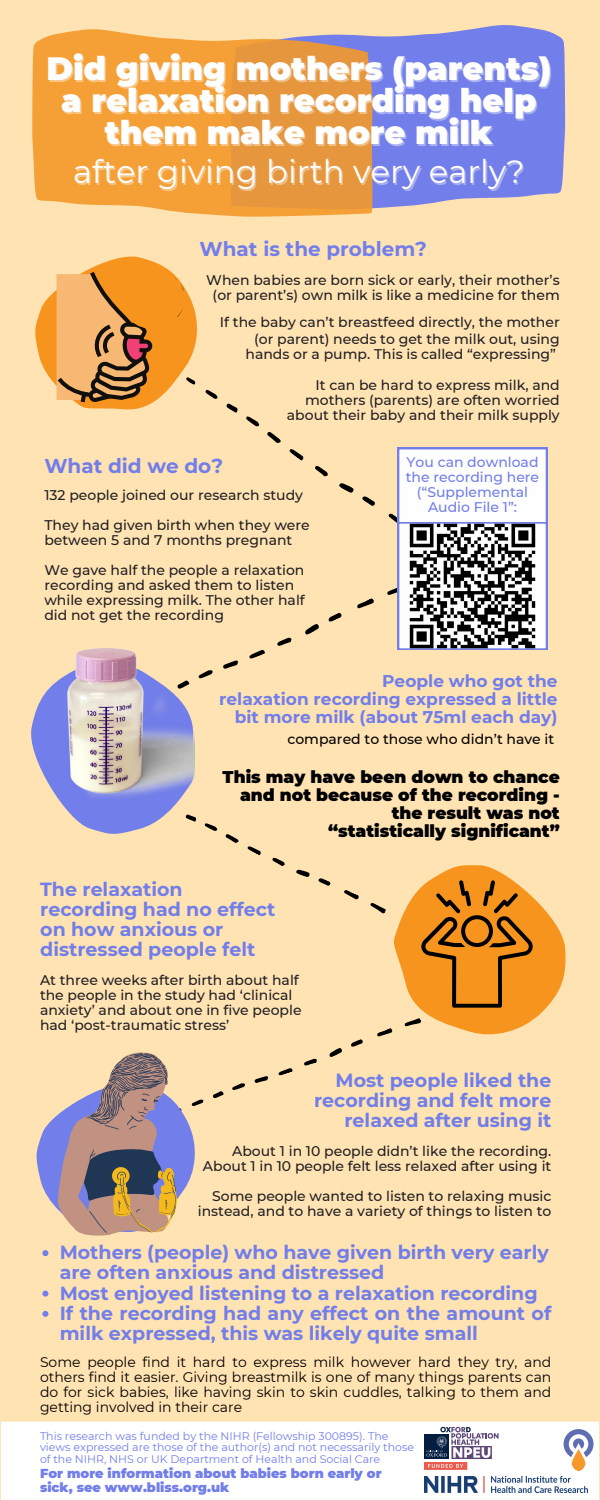
<style>
.page{position:relative;width:600px;height:1500px;background:#ffe3b3}
.page>*{position:absolute;margin:0;border:0;box-sizing:border-box;transform-origin:0 0}
.t1{font:900 32.2px "Montserrat";color:#fefefe}
.t2{font:32.2px "Montserrat";color:#fefefe}
.t3{font:700 20px "Montserrat";color:#727ee9}
.t4{font:700 19px/20.2px "Montserrat";color:#727ee9}
.t5{font:900 17px/18px "Montserrat";color:#000;text-align:right}
.t6{font:700 17px/18px "Montserrat";color:#727ee9;text-align:right}
.t7{font:500 14px/15px "Montserrat";color:#222023;text-align:right}
.t8{font:14px/15px "Montserrat";color:#000;text-align:justify}
.t9{font:500 14px/15px "Montserrat";color:#727ee9;text-align:center}
.t10{font:500 14px "Montserrat";color:#000}
.t11{font:900 13px/14.1px "Montserrat";color:#727ee9}
.t12{font:11px/11.9px "Montserrat";color:#727ee9}
</style>
<div class="page">
<svg style="left:373px;top:25px;width:192px;height:184px;background:#7d86e4"></svg>
<svg style="left:32px;top:29px;width:341px;height:188px;background:#eea045"></svg>
<svg style="left:339px;top:483px;width:15px;height:10px"></svg>
<svg style="left:289px;top:449px;width:15px;height:12px"></svg>
<svg style="left:267px;top:431px;width:14px;height:12px"></svg>
<svg style="left:315px;top:465px;width:13px;height:12px"></svg>
<svg style="left:362px;top:496px;width:13px;height:10px"></svg>
<svg style="left:246px;top:416px;width:14px;height:11px"></svg>
<svg style="left:235px;top:407px;width:3px;height:6px"></svg>
<svg style="left:32px;top:216px;width:203px;height:197px"></svg>
<svg style="left:305px;top:624px;width:14px;height:11px"></svg>
<svg style="left:357px;top:598px;width:17px;height:11px"></svg>
<svg style="left:249px;top:650px;width:16px;height:9px"></svg>
<svg style="left:277px;top:637px;width:15px;height:9px"></svg>
<svg style="left:328px;top:613px;width:14px;height:9px"></svg>
<svg style="left:296px;top:869px;width:14px;height:8px"></svg>
<svg style="left:344px;top:890px;width:15px;height:10px"></svg>
<svg style="left:247px;top:846px;width:14px;height:9px"></svg>
<svg style="left:272px;top:857px;width:13px;height:9px"></svg>
<svg style="left:318px;top:878px;width:13px;height:8px"></svg>
<svg style="left:31px;top:660px;width:207px;height:183px"></svg>
<svg style="left:329px;top:1048px;width:13px;height:9px"></svg>
<svg style="left:278px;top:1068px;width:15px;height:8px"></svg>
<svg style="left:254px;top:1076px;width:15px;height:7px"></svg>
<svg style="left:304px;top:1058px;width:13px;height:8px"></svg>
<svg style="left:351px;top:1039px;width:10px;height:8px"></svg>
<svg style="left:232px;top:1083px;width:13px;height:7px"></svg>
<svg style="left:36px;top:1091px;width:188px;height:166px"></svg>
<svg style="left:58px;top:1052px;width:124px;height:187px"></svg>
<div style="left:1px;top:1422px;width:598px;height:78px;background:#fff"></div>
<svg style="left:564px;top:1429px;width:30px;height:42px"></svg>
<img style="left:424px;top:1463px;width:164px;height:29px">
<div style="left:424px;top:1435px;width:25px;height:24px;background:#041e42"></div>
<svg style="left:426px;top:1427px;width:73px;height:32px"></svg>
<svg style="left:387px;top:448px;width:160px;height:202px;background:#f3eff0"></svg>
<img style="left:40px;top:648px;width:154px;height:162px">
<svg style="left:361px;top:865px;width:205px;height:179px"></svg>
<svg style="left:421px;top:880px;width:112px;height:128px;background:#cd7b1a"></svg>
<svg style="left:57px;top:259px;width:139px;height:143px;background:#dd994c"></svg>
<img style="left:404px;top:517px;width:137px;height:133px">
<svg style="left:42px;top:1250px;width:6px;height:6px"></svg>
<svg style="left:42px;top:1291px;width:6px;height:6px"></svg>
<svg style="left:42px;top:1311px;width:6px;height:6px"></svg>
<p class="t1" style="left:46px;top:49px;width:507px">Did giving mothers (parents)</p>
<p class="t1" style="left:61px;top:81px;width:477px">a relaxation recording help</p>
<p class="t1" style="left:105px;top:113px;width:389px">them make more milk</p>
<p class="t2" style="left:73px;top:152px;width:453px">after giving birth very early?</p>
<h3 class="t3" style="left:200px;top:237px;width:229px">What is the problem?</h3>
<p class="t7" style="left:206px;top:272px;width:355px;text-align:center">When babies are born sick or early, their mother’s (or parent’s) own milk is like a medicine for them</p>
<p class="t7" style="left:220px;top:314px;width:341px">If the baby can’t breastfeed directly, the mother</p>
<h3 class="t7" style="left:245px;top:331px;width:316px">(or parent) needs to get the milk out, using hands or a pump. This is called “expressing”</h3>
<p class="t7" style="left:287px;top:378px;width:274px">It can be hard to express milk, and mothers (parents) are often worried about their baby and their milk supply</p>
<h6 class="t3" style="left:44px;top:453px;width:180px">What did we do?</h6>
<h6 class="t7" style="left:44px;top:488px;width:260px">132 people joined our research study</h6>
<h6 class="t7" style="left:44px;top:518px;width:267px;text-align:left">They had given birth when they were between 5 and 7 months pregnant</h6>
<p class="t7" style="left:44px;top:563px;width:262px;text-align:left">We gave half the people a relaxation recording and asked them to listen while expressing milk. The other half did not get the recording</p>
<p class="t9" style="left:406px;top:455px;width:135px">You can download the recording here (“Supplemental<br>Audio File 1”:</p>
<p class="t6" style="left:219px;top:672px;width:340px">People who got the<br>relaxation recording expressed a little bit more milk (about 75ml each day)</p>
<p class="t10" style="left:287px;top:731px;width:268px">compared to those who didn’t have it</p>
<p class="t5" style="left:223px;top:768px;width:339px">This may have been down to chance and not because of the recording - the result was not<br>“statistically significant”</p>
<h6 class="t4" style="left:40px;top:879px;width:237px">The relaxation recording had no effect on how anxious or distressed people felt</h6>
<p class="t7" style="left:40px;top:972px;width:263px;text-align:left">At three weeks after birth about half the people in the study had ‘clinical anxiety’ and about one in five people had ‘post-traumatic stress’</p>
<h6 class="t4" style="left:314px;top:1070px;width:239px;text-align:right">Most people liked the recording and felt more relaxed after using it</h6>
<h6 class="t7" style="left:203px;top:1143px;width:350px">About 1 in 10 people didn’t like the recording.<br>About 1 in 10 people felt less relaxed after using it</h6>
<h5 class="t7" style="left:198px;top:1188px;width:355px">Some people wanted to listen to relaxing music instead, and to have a variety of things to listen to</h5>
<h6 class="t4" style="left:60px;top:1242px;width:491px">Mothers (people) who have given birth very early are often anxious and distressed</h6>
<h6 class="t4" style="left:60px;top:1283px;width:480px">Most enjoyed listening to a relaxation recording</h6>
<h6 class="t4" style="left:60px;top:1303px;width:493px">If the recording had any effect on the amount of milk expressed, this was likely quite small</h6>
<h3 class="t8" style="left:40px;top:1355px;width:513px">Some people find it hard to express milk however hard they try, and others find it easier. Giving breastmilk is one of many things parents can do for sick babies, like having skin to skin cuddles, talking to them and getting involved in their care</h3>
<p class="t12" style="left:40px;top:1430px;width:376px">This research was funded by the NIHR (Fellowship 300895). The views expressed are those of the author(s) and not necessarily those of the NIHR, NHS or UK Department of Health and Social Care</p>
<h5 class="t11" style="left:40px;top:1466px;width:343px">For more information about babies born early or sick, see www.bliss.org.uk</h5>
</div>
